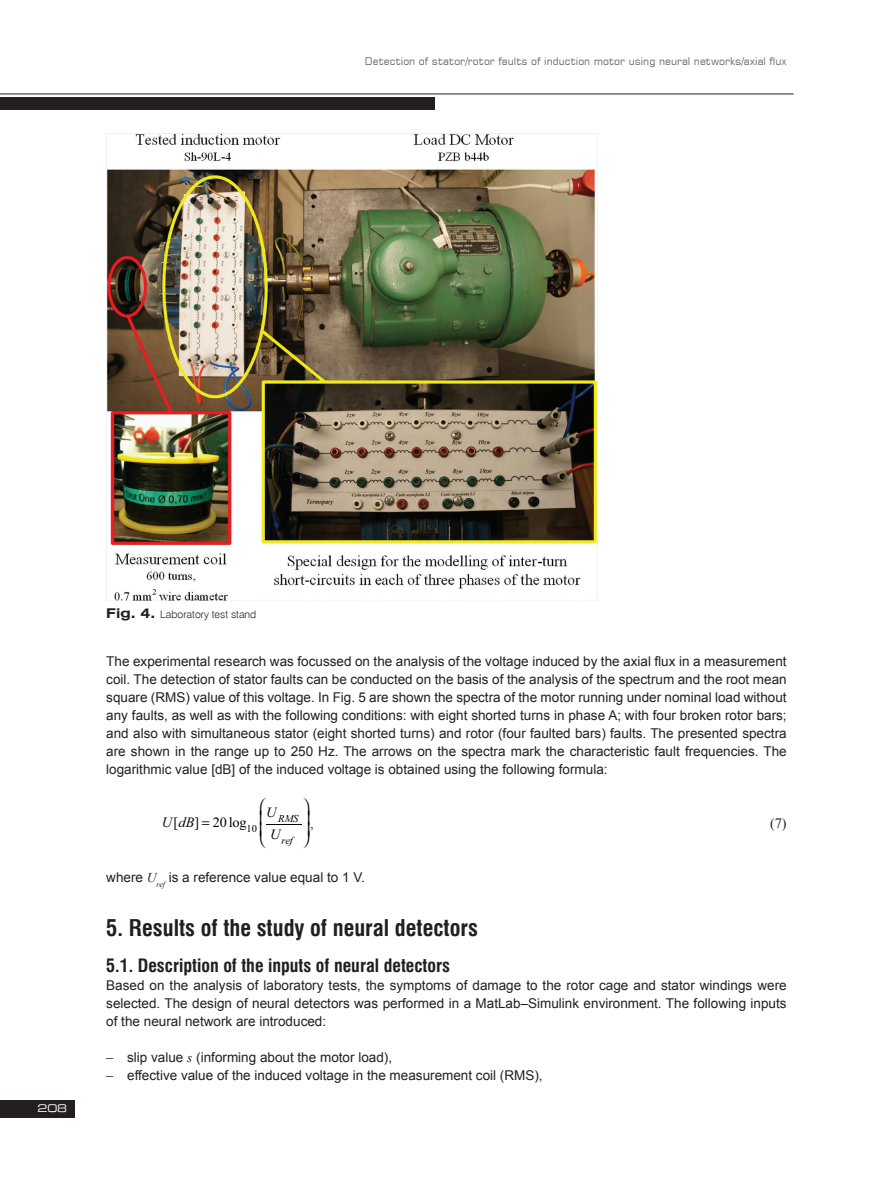
<style>
.page{position:relative;width:893px;height:1178px;background:#fff}
.page>*{position:absolute;margin:0;border:0;box-sizing:border-box;transform-origin:0 0}
._1__Sub-title{font:700 22.5px "Swis 721 Cn EU";color:#231f20}
._1_1__Sub-title{font:700 18px "Swis 721 Cn EU";color:#231f20}
.t1{font:14.25px "Times New Roman";color:#000}
.t2{font:italic 14.25px/21.8px "Times New Roman";color:#000}
.equation{font:14.25px "Times New Roman";color:#231f20}
.TEKST{font:13.5px/18px "Arial";color:#231f20;text-align:justify}
.t3{font:10.5px "Square 721 EU";color:#6c6d70}
.Fig__1__text{font:10.5px "Swis 721 Lt EU";color:#231f20}
.t4{font:italic 10.5px/21.8px "Times New Roman";letter-spacing:-.01em;color:#000;text-align:center}
.t5{font:10.5px "Square 721 Ex EU";color:#fff}
.t6{font:10.5px "Times New Roman";color:#000}
.s1{font-family:"Swis 721 Ex EU";font-weight:700;font-size:13.5px}
.s2{font-family:"Times New Roman";font-style:italic}
</style>
<div class="page">
<div style="left:0;top:97px;width:435px;height:12px;background:#231f20"></div>
<div style="left:0;top:1100px;width:75px;height:17px;background:#231f20"></div>
<hr style="left:0;top:94px;width:794px;height:1px;background:#231f20">
<hr style="left:266px;top:824px;width:36px;height:1px;background:#000">
<img style="left:106px;top:134px;width:491px;height:466px">
<p class="t3" style="left:365px;top:54px;width:423px">Detection of stator/rotor faults of induction motor using neural networks/axial flux</p>
<p class="t5" style="left:37px;top:1102px;width:31px">208</p>
<p class="Fig__1__text" style="left:106px;top:607px;width:152px"><span class="s1">Fig. 4.</span> Laboratory test stand</p>
<p class="TEKST" style="left:106px;top:652px;width:682px">The experimental research was focussed on the analysis of the voltage induced by the axial flux in a measurement coil. The detection of stator faults can be conducted on the basis of the analysis of the spectrum and the root mean square (RMS) value of this voltage. In Fig. 5 are shown the spectra of the motor running under nominal load without any faults, as well as with the following conditions: with eight shorted turns in phase A; with four broken rotor bars; and also with simultaneous stator (eight shorted turns) and rotor (four faulted bars) faults. The presented spectra are shown in the range up to 250 Hz. The arrows on the spectra mark the characteristic fault frequencies. The logarithmic value [dB] of the induced voltage is obtained using the following formula:</p>
<p class="t2" style="left:162px;top:811px;width:34px">U dB</p>
<p class="t2" style="left:266px;top:801px;width:16px">U<br>U</p>
<p class="t1" style="left:173px;top:813px;width:75px">[ ] 20log</p>
<p class="t4" style="left:278px;top:807px;width:22px">RMS ref</p>
<p class="t6" style="left:246px;top:822px;width:12px">10</p>
<p class="equation" style="left:310px;top:814px;width:5px">,</p>
<p class="equation" style="left:770px;top:814px;width:18px">(7)</p>
<p class="TEKST" style="left:106px;top:868px;width:260px">where <span class="s2">U</span><sub>ref</sub> is a reference value equal to 1 V.</p>
<p class="_1__Sub-title" style="left:106px;top:914px;width:373px">5. Results of the study of neural detectors</p>
<p class="_1_1__Sub-title" style="left:106px;top:955px;width:345px">5.1. Description of the inputs of neural detectors</p>
<p class="TEKST" style="left:106px;top:976px;width:682px">Based on the analysis of laboratory tests, the symptoms of damage to the rotor cage and stator windings were selected. The design of neural detectors was performed in a MatLab–Simulink environment. The following inputs of the neural network are introduced:</p>
<p class="TEKST" style="left:127px;top:1048px;width:266px">slip value <span class="s2">s</span> (informing about the motor load),</p>
<p class="TEKST" style="left:127px;top:1066px;width:417px">effective value of the induced voltage in the measurement coil (RMS),</p>
</div>
